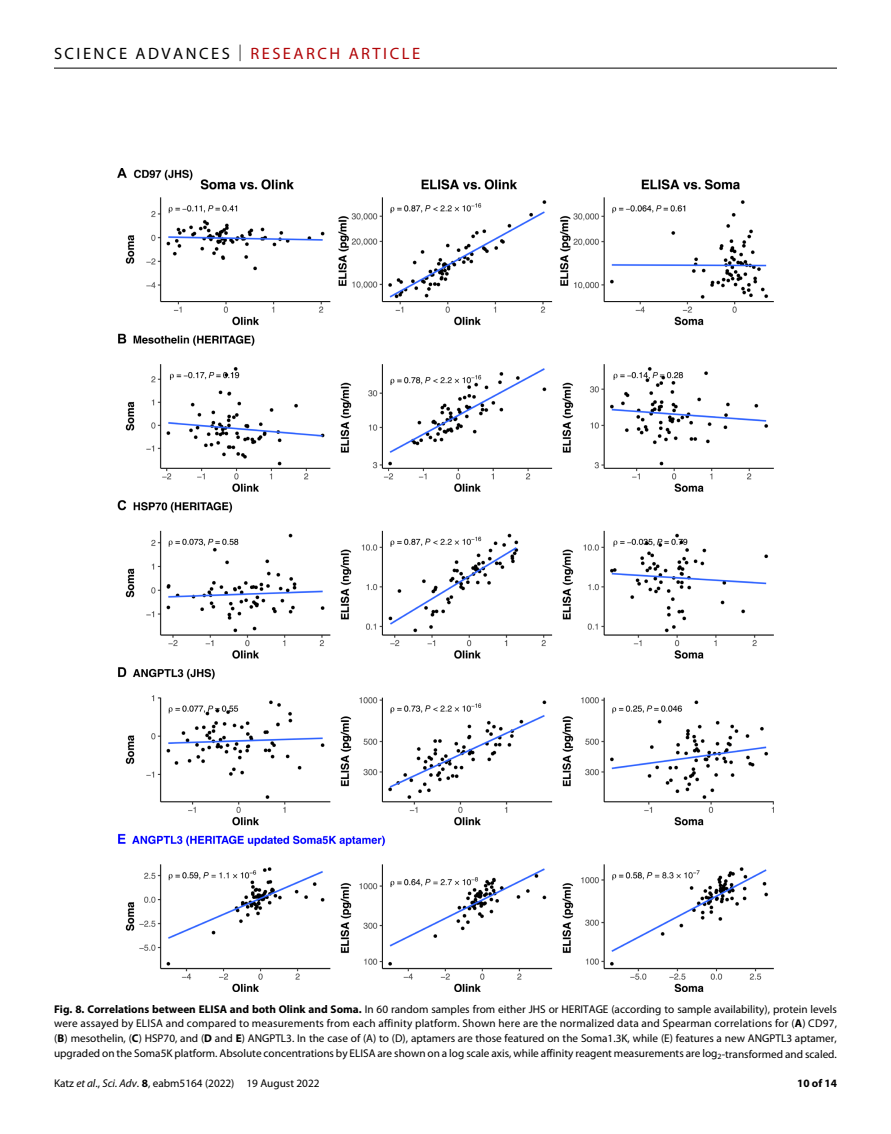
<style>
.page{position:relative;width:891px;height:1134px;background:#fff}
.page>*{position:absolute;margin:0;border:0;box-sizing:border-box;transform-origin:0 0}
.t1{font:16.5px "Myriad Pro";letter-spacing:.15em;color:#000}
.t2{font:11.25px/15px "Myriad Pro";color:#000;text-align:justify}
.t3{font:700 11.25px "Myriad Pro";color:#000}
.s1{font-weight:300}
.s2{color:#b10508}
.s3{font-weight:700}
.s4{font-style:italic}
</style>
<div class="page">
<hr style="left:54px;top:68px;width:783px;height:1px;background:#000">
<img style="left:117px;top:168px;width:657px;height:823px">
<h1 class="t1" style="left:54px;top:40px;width:368px">SCIENCE ADVANCES <span class="s1">|</span> <span class="s2">RESEARCH ARTICLE</span></h1>
<p class="t2" style="left:54px;top:1001px;width:785px"><span class="s3">Fig. 8. Correlations between ELISA and both Olink and Soma.</span> In 60 random samples from either JHS or HERITAGE (according to sample availability), protein levels were assayed by ELISA and compared to measurements from each affinity platform. Shown here are the normalized data and Spearman correlations for (<span class="s3">A</span>) CD97, (<span class="s3">B</span>) mesothelin, (<span class="s3">C</span>) HSP70, and (<span class="s3">D</span> and <span class="s3">E</span>) ANGPTL3. In the case of (A) to (D), aptamers are those featured on the Soma1.3K, while (E) features a new ANGPTL3 aptamer, upgraded on the Soma5K platform. Absolute concentrations by ELISA are shown on a log scale axis, while affinity reagent measurements are log<sub>2</sub>-transformed and scaled.</p>
<p class="t2" style="left:54px;top:1076px;width:267px">Katz <span class="s4">et al</span>., <span class="s4">Sci. Adv.</span> <span class="s3">8</span>, eabm5164 (2022) 19 August 2022</p>
<p class="t3" style="left:797px;top:1074px;width:41px">10 of 14</p>
</div>
